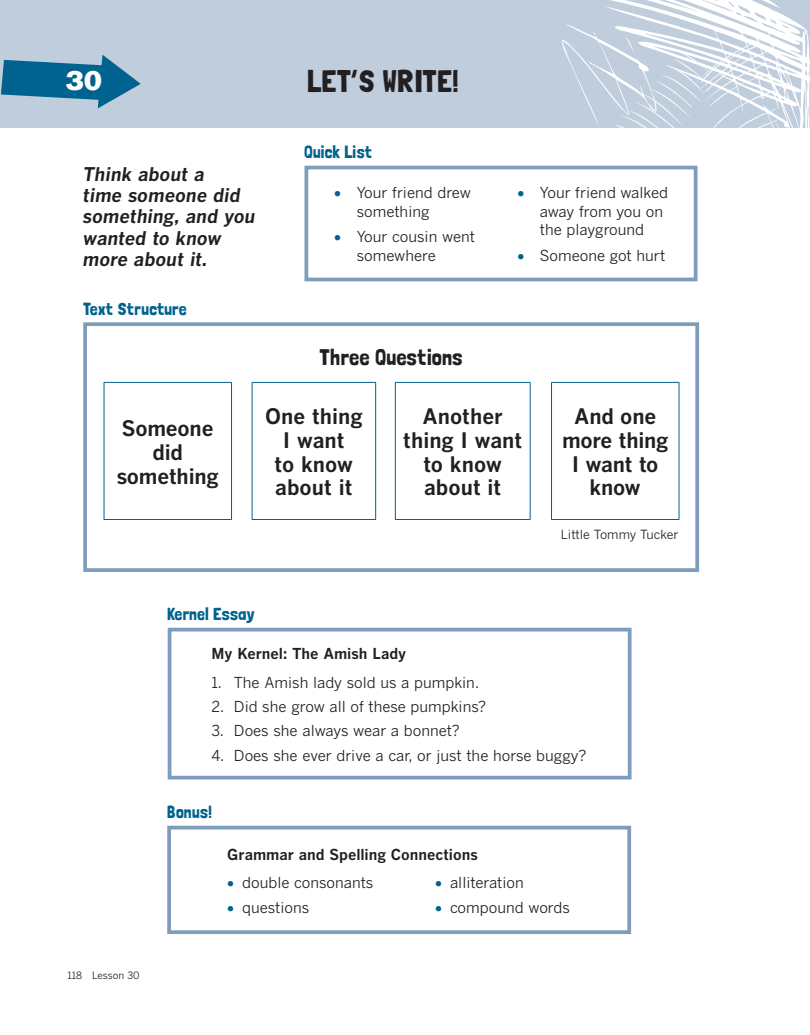
<style>
.page{position:relative;width:810px;height:1035px;background:#fff}
.page>*{position:absolute;margin:0;border:0;box-sizing:border-box;transform-origin:0 0}
.t1{font:31.25px "Londrina Solid";color:#231f20}
.t2{font:27.5px "Akzidenz Grotesk BE Super";color:#fff}
.t3{font:22.5px "Londrina Solid";color:#231f20}
.t4{font:700 21.25px/23.8px "Benton Gothic";letter-spacing:-.01em;color:#231f20;text-align:center}
.t5{font:italic 700 18.75px/21.2px "Benton Gothic";color:#231f20}
.t6{font:17.5px "Londrina Solid";color:#00628e}
.t7{font:15px/18.8px "Benton Gothic";color:#231f20}
.t8{font:700 15px "Benton Gothic";color:#231f20}
.t9{font:12.5px "Benton Gothic";color:#231f20}
.t10{font:10px "Benton Gothic";letter-spacing:-.005em;color:#231f20}
.s1{color:#00628e}
</style>
<div class="page">
<div style="left:0;top:0;width:810px;height:128px;background:#bfcddc"></div>
<svg style="left:605px;top:0;width:205px;height:128px"></svg>
<svg style="left:562px;top:24px;width:224px;height:104px"></svg>
<svg style="left:1px;top:55px;width:140px;height:53px"></svg>
<div style="left:168px;top:628px;width:464px;height:152px;border:4px solid #7d9dbb"></div>
<div style="left:167px;top:826px;width:464px;height:108px;background:#fff;border:4px solid #7d9dbb"></div>
<div style="left:83px;top:322px;width:616px;height:250px;background:#fff;border:4px solid #7d9dbb"></div>
<hr style="left:104px;top:382px;width:128px;height:1px;background:#00628e">
<hr style="left:104px;top:383px;width:1px;height:136px;background:#00628e">
<hr style="left:231px;top:383px;width:1px;height:136px;background:#00628e">
<hr style="left:104px;top:519px;width:128px;height:1px;background:#00628e">
<hr style="left:252px;top:382px;width:124px;height:1px;background:#00628e">
<hr style="left:252px;top:383px;width:1px;height:136px;background:#00628e">
<hr style="left:375px;top:383px;width:1px;height:136px;background:#00628e">
<hr style="left:252px;top:519px;width:124px;height:1px;background:#00628e">
<hr style="left:395px;top:382px;width:135px;height:1px;background:#00628e">
<hr style="left:395px;top:383px;width:1px;height:136px;background:#00628e">
<hr style="left:530px;top:383px;width:1px;height:136px;background:#00628e">
<hr style="left:395px;top:519px;width:135px;height:1px;background:#00628e">
<hr style="left:551px;top:382px;width:128px;height:1px;background:#00628e">
<hr style="left:551px;top:383px;width:1px;height:136px;background:#00628e">
<hr style="left:679px;top:383px;width:1px;height:136px;background:#00628e">
<hr style="left:551px;top:519px;width:128px;height:1px;background:#00628e">
<div style="left:305px;top:166px;width:393px;height:115px;background:#fff;border:4px solid #7d9dbb"></div>
<h2 class="t2" style="left:66px;top:65px;width:37px">30</h2>
<h1 class="t1" style="left:307px;top:63px;width:153px">LET’S WRITE!</h1>
<p class="t5" style="left:83px;top:163px;width:174px">Think about a<br>time someone did something, and you wanted to know more about it.</p>
<p class="t6" style="left:83px;top:298px;width:105px">Text Structure</p>
<p class="t6" style="left:304px;top:142px;width:69px">Quick List</p>
<p class="t7" style="left:357px;top:183px;width:116px;text-indent:-22px"><span class="s1">•</span> Your friend drew something</p>
<p class="t7" style="left:357px;top:227px;width:120px;text-indent:-22px"><span class="s1">•</span> Your cousin went somewhere</p>
<h3 class="t3" style="left:320px;top:344px;width:145px">Three Questions</h3>
<p class="t7" style="left:540px;top:183px;width:130px;text-indent:-22px"><span class="s1">•</span> Your friend walked away from you on the playground</p>
<p class="t7" style="left:517px;top:246px;width:149px"><span class="s1">•</span> Someone got hurt</p>
<h3 class="t4" style="left:117px;top:416px;width:103px">Someone did something</h3>
<h3 class="t4" style="left:265px;top:404px;width:99px">One thing<br>I want<br>to know about it</h3>
<h3 class="t4" style="left:403px;top:404px;width:120px">Another thing I want to know about it</h3>
<h3 class="t4" style="left:562px;top:404px;width:108px">And one more thing<br>I want to know</h3>
<p class="t9" style="left:561px;top:527px;width:119px">Little Tommy Tucker</p>
<p class="t6" style="left:167px;top:604px;width:89px">Kernel Essay</p>
<p class="t8" style="left:211px;top:644px;width:196px">My Kernel: The Amish Lady</p>
<p class="t7" style="left:211px;top:673px;width:269px">1. The Amish lady sold us a pumpkin.</p>
<p class="t7" style="left:211px;top:697px;width:276px">2. Did she grow all of these pumpkins?</p>
<p class="t7" style="left:211px;top:721px;width:250px">3. Does she always wear a bonnet?</p>
<p class="t7" style="left:211px;top:746px;width:377px">4. Does she ever drive a car, or just the horse buggy?</p>
<p class="t10" style="left:68px;top:970px;width:74px">118 Lesson 30</p>
<p class="t6" style="left:167px;top:802px;width:46px">Bonus!</p>
<p class="t8" style="left:227px;top:845px;width:252px">Grammar and Spelling Connections</p>
<p class="t7" style="left:227px;top:873px;width:148px"><span class="s1">•</span> double consonants</p>
<p class="t7" style="left:227px;top:898px;width:84px"><span class="s1">•</span> questions</p>
<p class="t7" style="left:435px;top:873px;width:90px"><span class="s1">•</span> alliteration</p>
<p class="t7" style="left:435px;top:898px;width:136px"><span class="s1">•</span> compound words</p>
</div>
